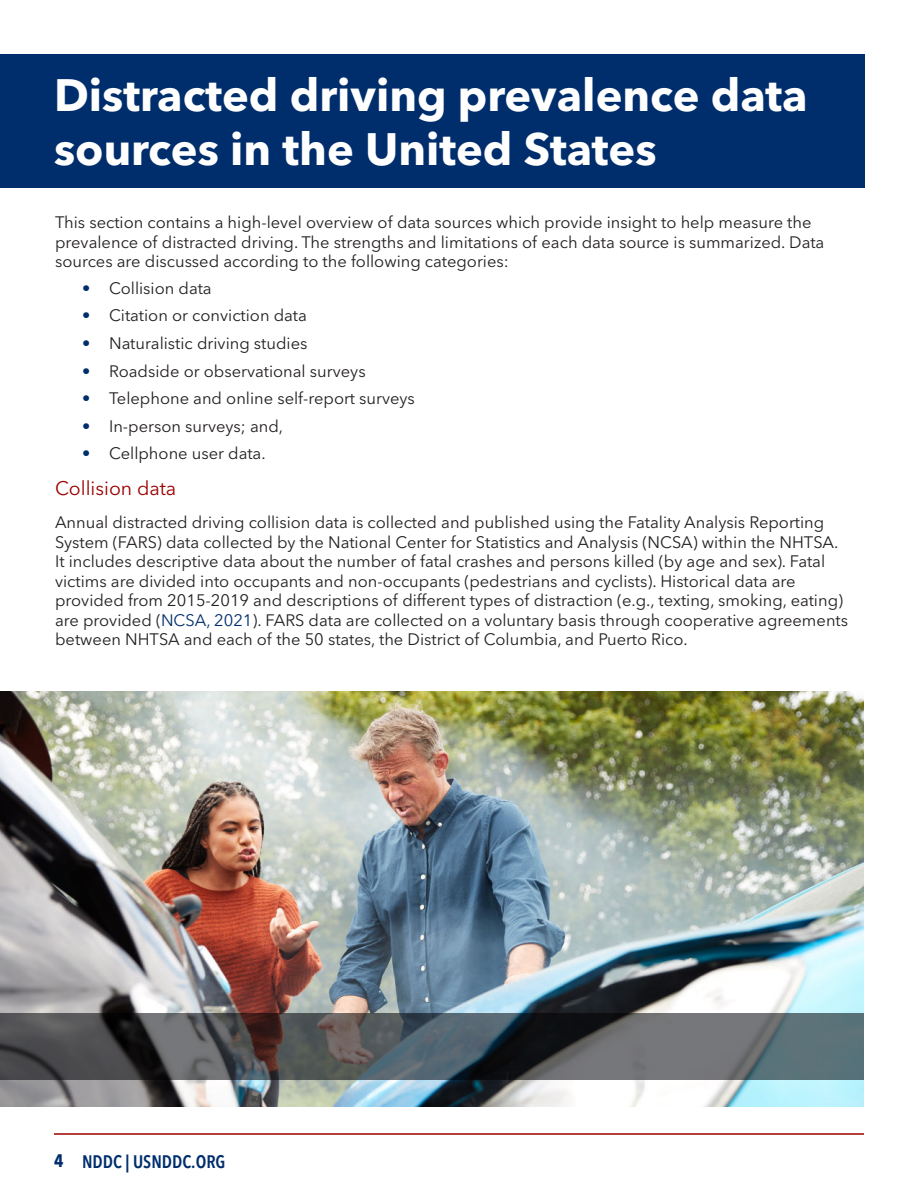
<style>
.page{position:relative;width:918px;height:1188px;background:#fff}
.page>*{position:absolute;margin:0;border:0;box-sizing:border-box;transform-origin:0 0}
.t1{font:700 45px/54px "Avenir Next LT Pro";color:#fff}
.t2{font:19.5px "Avenir Next LT Pro";color:#9c0000}
.t3{font:600 condensed 18px "Avenir Next LT Pro";color:#002e6d}
.t4{font:16.5px/19.5px "Avenir Next LT Pro";color:#231f20}
.s1{font-weight:600;color:#002e6d}
.s2{color:#002e6d}
.s3{font-weight:700}
</style>
<div class="page">
<div style="left:0;top:54px;width:864px;height:134px;background:#002e6d"></div>
<hr style="left:54px;top:1133px;width:810px;height:2px;background:#9c0000">
<img style="left:0;top:691px;width:864px;height:416px">
<svg style="left:0;top:1013px;width:864px;height:67px;background:#51565a"></svg>
<h1 class="t1" style="left:54px;top:72px;width:755px">Distracted driving prevalence data sources in the United States</h1>
<p class="t4" style="left:55px;top:214px;width:771px">This section contains a high-level overview of data sources which provide insight to help measure the prevalence of distracted driving. The strengths and limitations of each data source is summarized. Data sources are discussed according to the following categories:</p>
<p class="t4" style="left:82px;top:280px;width:131px"><span class="s1">•</span> Collision data</p>
<p class="t4" style="left:82px;top:307px;width:226px"><span class="s1">•</span> Citation or conviction data</p>
<p class="t4" style="left:82px;top:335px;width:227px"><span class="s1">•</span> Naturalistic driving studies</p>
<p class="t4" style="left:82px;top:362px;width:285px"><span class="s1">•</span> Roadside or observational surveys</p>
<p class="t4" style="left:82px;top:390px;width:334px"><span class="s1">•</span> Telephone and online self-report surveys</p>
<p class="t4" style="left:82px;top:418px;width:203px"><span class="s1">•</span> In-person surveys; and,</p>
<p class="t4" style="left:82px;top:445px;width:185px"><span class="s1">•</span> Cellphone user data.</p>
<p class="t2" style="left:55px;top:480px;width:123px">Collision data</p>
<p class="t4" style="left:55px;top:514px;width:795px">Annual distracted driving collision data is collected and published using the Fatality Analysis Reporting System (FARS) data collected by the National Center for Statistics and Analysis (NCSA) within the NHTSA.<br>It includes descriptive data about the number of fatal crashes and persons killed (by age and sex). Fatal victims are divided into occupants and non-occupants (pedestrians and cyclists). Historical data are provided from 2015-2019 and descriptions of different types of distraction (e.g., texting, smoking, eating) are provided (<span class="s2">NCSA, 2021</span>). FARS data are collected on a voluntary basis through cooperative agreements between NHTSA and each of the 50 states, the District of Columbia, and Puerto Rico.</p>
<p class="t3" style="left:54px;top:1154px;width:173px"><span class="s3">4</span> NDDC | USNDDC.ORG</p>
</div>
